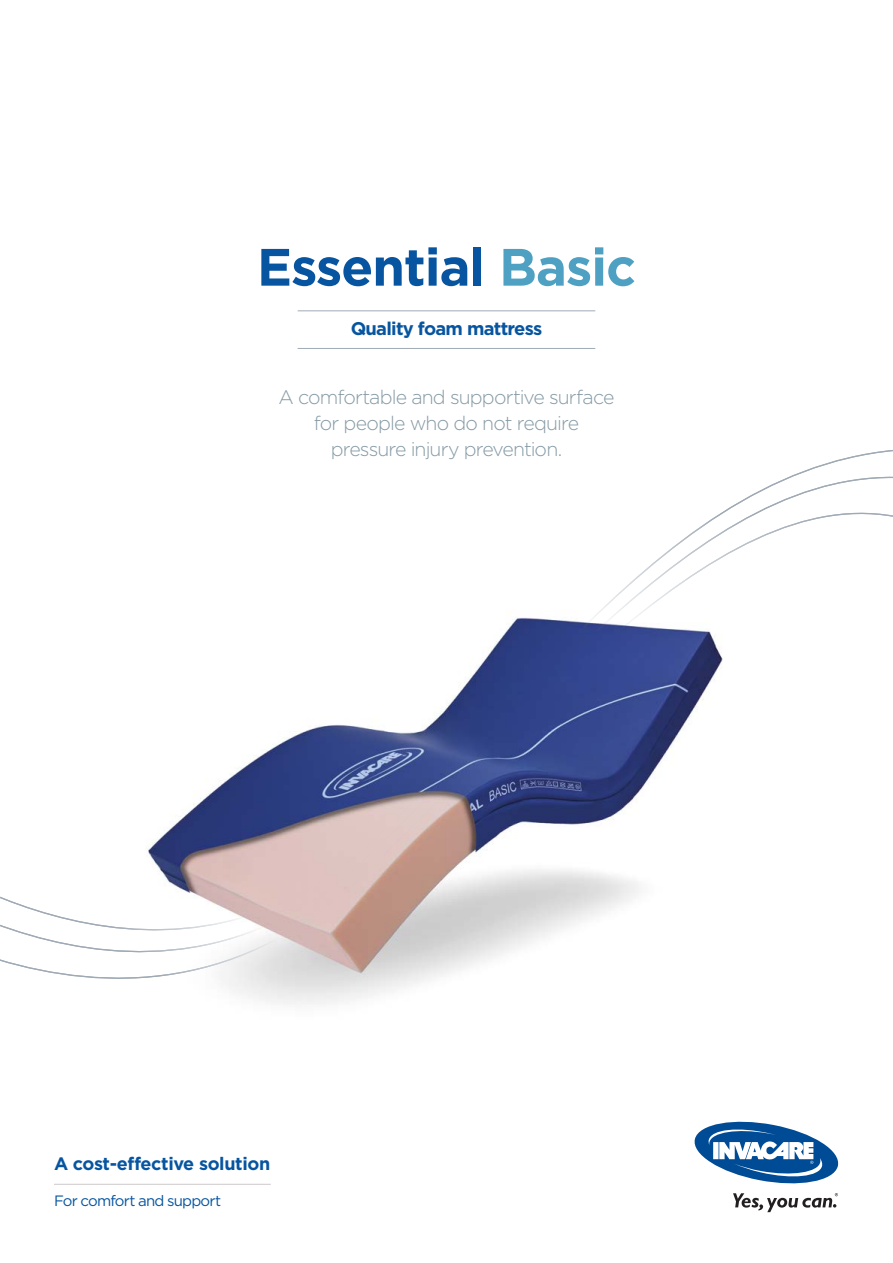
<style>
.page{position:relative;width:893px;height:1263px;background:#fff}
.page>*{position:absolute;margin:0;border:0;box-sizing:border-box;transform-origin:0 0}
.t1{font:700 52.5px "Gotham";letter-spacing:-.02em;color:#0755a0}
.t2{font:300 19.5px/25.7px "Gotham";letter-spacing:-.045em;color:#859aa5;text-align:center}
.t3{font:700 18.3px "Gotham";letter-spacing:-.04em;color:#0755a0}
.t4{font:700 18px "Gotham";letter-spacing:-.02em;color:#0755a0}
.t5{font:15px "Gotham";letter-spacing:-.05em;color:#0755a0}
.s1{color:#4ea1c2}
</style>
<div class="page">
<hr style="left:298px;top:311px;width:297px;height:1px;background:#a0aab5">
<hr style="left:298px;top:348px;width:297px;height:1px;background:#a0aab5">
<svg style="left:0;top:954px;width:518px;height:26px"></svg>
<svg style="left:0;top:466px;width:893px;height:488px"></svg>
<hr style="left:54px;top:1184px;width:217px;height:1px;background:#cbc9c9">
<svg style="left:694px;top:1121px;width:145px;height:91px"></svg>
<h1 class="t1" style="left:257px;top:232px;width:381px">Essential <span class="s1">Basic</span></h1>
<p class="t3" style="left:351px;top:317px;width:193px">Quality foam mattress</p>
<p class="t2" style="left:279px;top:385px;width:337px">A comfortable and supportive surface for people who do not require pressure injury prevention.</p>
<p class="t4" style="left:54px;top:1151px;width:218px">A cost-effective solution</p>
<p class="t5" style="left:54px;top:1192px;width:169px">For comfort and support</p>
</div>
